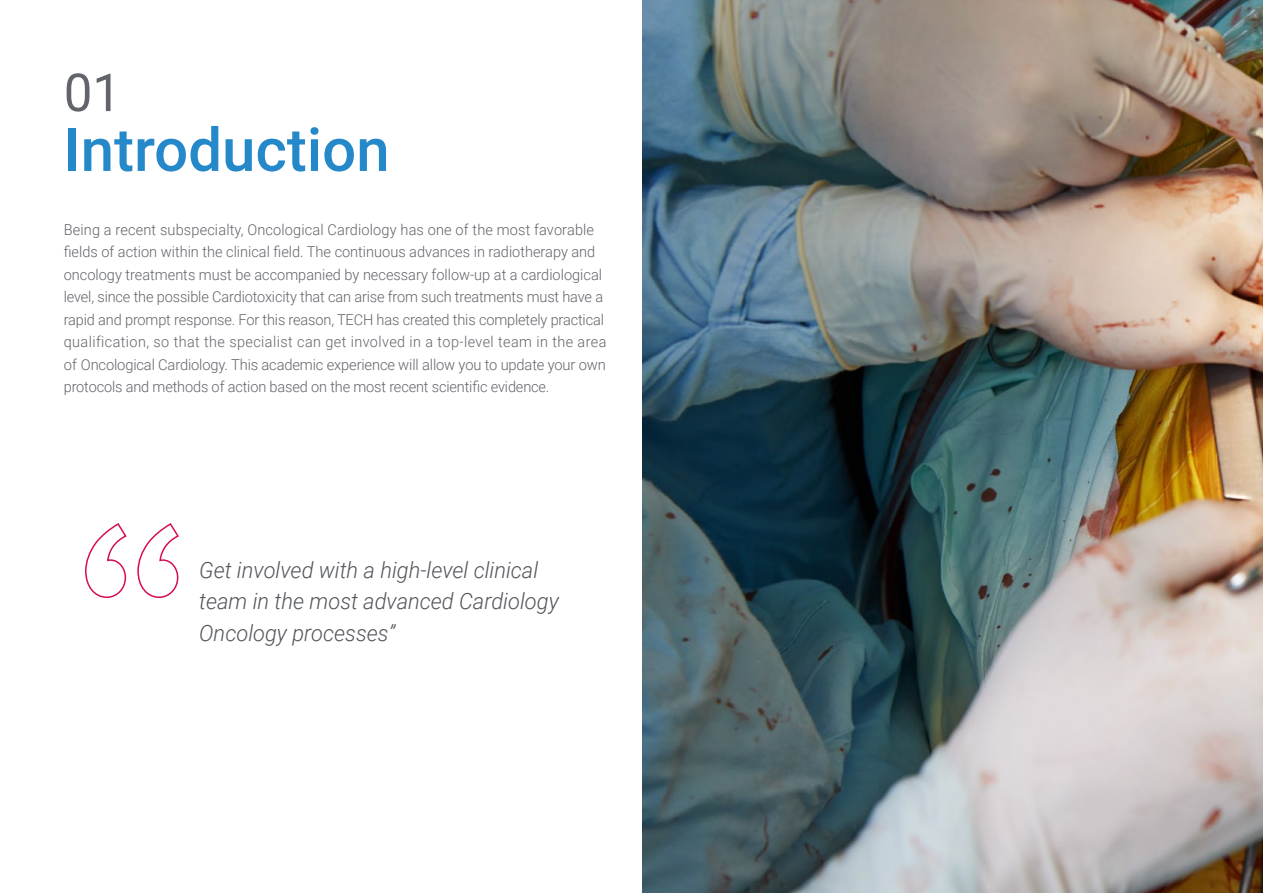
<style>
.page{position:relative;width:1263px;height:893px;background:#fff}
.page>*{position:absolute;margin:0;border:0;box-sizing:border-box;transform-origin:0 0}
.t1{font:500 60px "Roboto";color:#2488c9}
.t2{font:52.5px "Roboto";color:#61646a}
.t3{font:italic 300 22.5px/31.5px "Roboto";color:#52555b}
.t4{font:300 15px/22.5px "Roboto";letter-spacing:-.01em;color:#61646a}
</style>
<div class="page">
<svg style="left:85px;top:523px;width:94px;height:75px"></svg>
<img style="left:642px;top:0;width:621px;height:893px">
<h2 class="t2" style="left:64px;top:56px;width:59px">01</h2>
<h1 class="t1" style="left:64px;top:108px;width:327px">Introduction</h1>
<p class="t4" style="left:64px;top:217px;width:544px">Being a recent subspecialty, Oncological Cardiology has one of the most favorable fields of action within the clinical field. The continuous advances in radiotherapy and oncology treatments must be accompanied by necessary follow-up at a cardiological level, since the possible Cardiotoxicity that can arise from such treatments must have a rapid and prompt response. For this reason, TECH has created this completely practical qualification, so that the specialist can get involved in a top-level team in the area of Oncological Cardiology. This academic experience will allow you to update your own protocols and methods of action based on the most recent scientific evidence.</p>
<h3 class="t3" style="left:199px;top:553px;width:361px">Get involved with a high-level clinical team in the most advanced Cardiology<br>Oncology processes”</h3>
</div>
